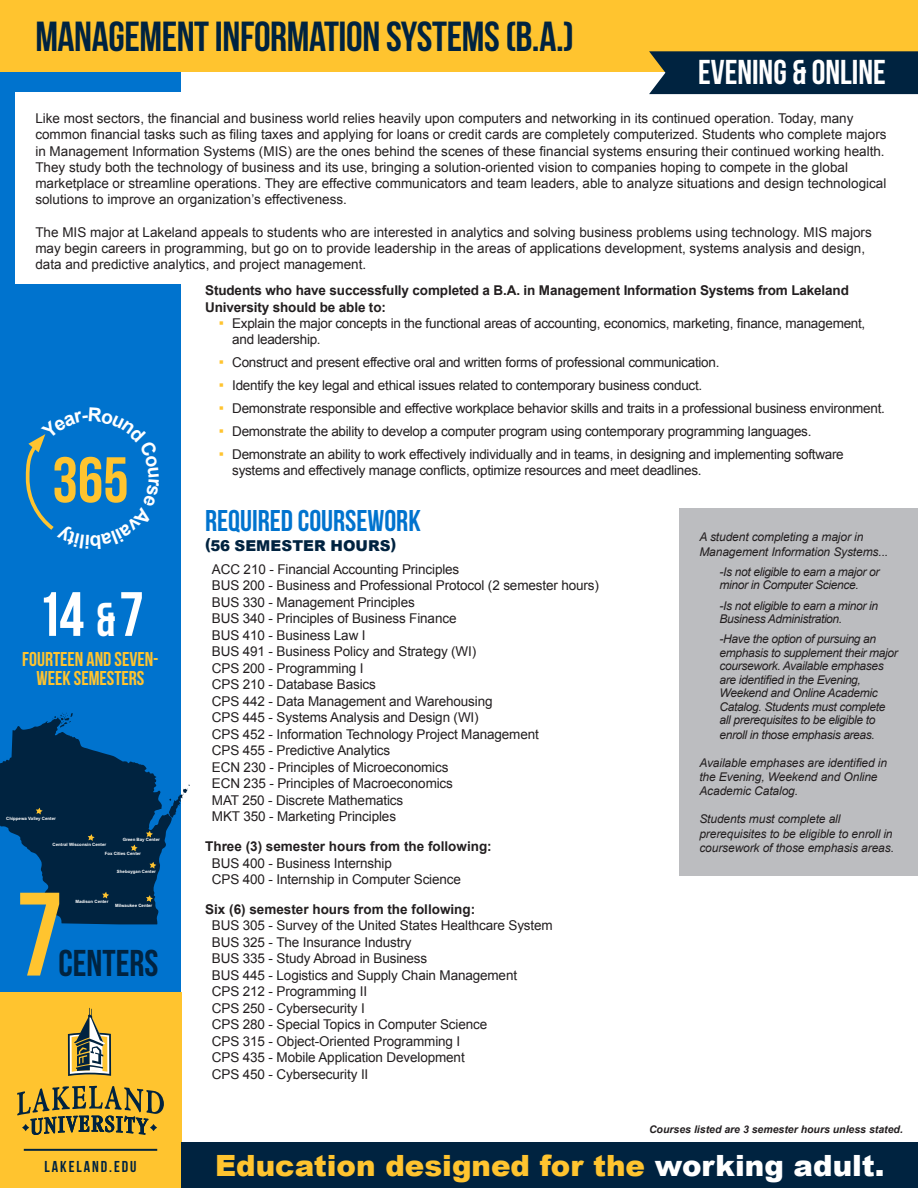
<style>
.page{position:relative;width:918px;height:1188px;background:#fff}
.page>*{position:absolute;margin:0;border:0;box-sizing:border-box;transform-origin:0 0}
.t1{font:118.35px "Bebas Neue";color:#ffc42f}
.t2{font:64.2px "Bebas Neue";color:#ffc42f}
.t3{font:62.55px "Bebas Neue";color:#fff}
.t4{font:42px "Bebas Neue";letter-spacing:-.01em;color:#002340}
.t5{font:37.35px "Bebas Neue";color:#002340}
.t6{font:34.5px "Bebas Neue";color:#fff}
.t7{font:30px "Bebas Neue";color:#0073ce}
.t8{font:900 29.25px "Arial";color:#ffc42f}
.t9{font:19.95px/18.8px "Bebas Neue";color:#ffc42f;text-align:center}
.t10{font:15.75px "Bebas Neue";letter-spacing:.125em;color:#002340}
.H2_Semester_Hours{font:900 15px "Arial";letter-spacing:.005em;color:#002340}
.Paragraph{font:13.5px/16.2px "Arial";color:#231f20}
.Class_Listing{font:13.5px "Arial";letter-spacing:-.01em;color:#231f20}
.Paragraph-2{font:13.5px/16.2px "Arial";letter-spacing:-.02em;color:#231f20}
.t11{font:700 13.5px/16.2px "Arial";letter-spacing:-.01em;color:#231f20}
.Italiic_Indent{font:italic 12px/13.6px "Arial";letter-spacing:-.03em;color:#231f20}
.Choose_Courses{font:italic 12px/14.4px "Arial";letter-spacing:-.01em;color:#231f20}
.t12{font:italic 700 10.5px "Arial";color:#231f20}
.t13{font:700 4.35px "Arial";color:#fff}
.s1{font-size:15px;color:#ffc42f}
.s2{font-size:47.55px}
.s3{color:#fff}
</style>
<div class="page">
<div style="left:0;top:71px;width:181px;height:922px;background:#0073ce"></div>
<div style="left:0;top:0;width:918px;height:72px;background:#ffc42f"></div>
<div style="left:0;top:993px;width:181px;height:195px;background:#ffc42f"></div>
<svg style="left:68px;top:1008px;width:43px;height:68px"></svg>
<svg style="left:17px;top:1086px;width:147px;height:49px"></svg>
<hr style="left:24px;top:1149px;width:133px;height:2px;background:#002340">
<svg style="left:0;top:713px;width:190px;height:211px"></svg>
<div style="left:649px;top:51px;width:269px;height:43px;background:#002340"></div>
<div style="left:181px;top:1143px;width:737px;height:45px;background:#002340"></div>
<div style="left:15px;top:93px;width:190px;height:191px;background:#fff"></div>
<div style="left:680px;top:509px;width:238px;height:367px;background:#bcbdc0"></div>
<svg style="left:25px;top:434px;width:29px;height:96px"></svg>
<p class="t4" style="left:35px;top:14px;width:540px">MANAGEMENT INFORMATION SYSTEMS (B.A.)</p>
<h3 class="t6" style="left:698px;top:53px;width:189px">EVENING &amp; ONLINE</h3>
<p class="Paragraph" style="left:35px;top:111px;width:853px">Like most sectors, the financial and business world relies heavily upon computers and networking in its continued operation. Today, many common financial tasks such as filing taxes and applying for loans or credit cards are completely computerized. Students who complete majors in Management Information Systems (MIS) are the ones behind the scenes of these financial systems ensuring their continued working health.<br>They study both the technology of business and its use, bringing a solution-oriented vision to companies hoping to compete in the global marketplace or streamline operations. They are effective communicators and team leaders, able to analyze situations and design technological solutions to improve an organization’s effectiveness.</p>
<p class="Paragraph" style="left:35px;top:224px;width:838px">The MIS major at Lakeland appeals to students who are interested in analytics and solving business problems using technology. MIS majors may begin careers in programming, but go on to provide leadership in the areas of applications development, systems analysis and design, data and predictive analytics, and project management.</p>
<h4 class="t11" style="left:205px;top:283px;width:645px">Students who have successfully completed a B.A. in Management Information Systems from Lakeland<br>University should be able to:</h4>
<p class="Paragraph-2" style="left:232px;top:315px;width:635px;text-indent:-14px"><span class="s1">▪</span> Explain the major concepts in the functional areas of accounting, economics, marketing, finance, management, and leadership.</p>
<p class="Paragraph-2" style="left:219px;top:354px;width:502px"><span class="s1">▪</span> Construct and present effective oral and written forms of professional communication.</p>
<p class="Paragraph-2" style="left:219px;top:377px;width:485px"><span class="s1">▪</span> Identify the key legal and ethical issues related to contemporary business conduct.</p>
<p class="Paragraph-2" style="left:219px;top:400px;width:668px"><span class="s1">▪</span> Demonstrate responsible and effective workplace behavior skills and traits in a professional business environment.</p>
<p class="Paragraph-2" style="left:219px;top:423px;width:594px"><span class="s1">▪</span> Demonstrate the ability to develop a computer program using contemporary programming languages.</p>
<p class="Paragraph-2" style="left:232px;top:446px;width:613px;text-indent:-14px"><span class="s1">▪</span> Demonstrate an ability to work effectively individually and in teams, in designing and implementing software systems and effectively manage conflicts, optimize resources and meet deadlines.</p>
<h2 class="t2" style="left:52px;top:445px;width:78px">365</h2>
<h3 class="t3" style="left:37px;top:580px;width:108px">14 <span class="s2">&amp;</span> 7</h3>
<h3 class="t9" style="left:22px;top:649px;width:138px">FOURTEEN AND SEVEN-<br>WEEK SEMESTERS</h3>
<p class="t13" style="left:6px;top:815px;width:51px">Chippewa Valley Center</p>
<p class="t13" style="left:53px;top:841px;width:55px">Central Wisconsin Center</p>
<p class="t13" style="left:123px;top:837px;width:39px">Green Bay Center</p>
<p class="t13" style="left:105px;top:851px;width:38px">Fox Cities Center</p>
<p class="t13" style="left:117px;top:868px;width:41px">Sheboygan Center</p>
<h1 class="t1" style="left:16px;top:870px;width:48px">7</h1>
<p class="t13" style="left:75px;top:899px;width:35px">Madison Center</p>
<p class="t13" style="left:115px;top:903px;width:39px">Milwaukee Center</p>
<h3 class="t5" style="left:58px;top:942px;width:101px">CENTERS</h3>
<p class="t10" style="left:44px;top:1158px;width:94px">LAKELAND.EDU</p>
<h2 class="t7" style="left:205px;top:504px;width:217px">REQUIRED COURSEWORK</h2>
<p class="H2_Semester_Hours" style="left:205px;top:534px;width:193px">(56 SEMESTER HOURS)</p>
<p class="Class_Listing" style="left:212px;top:560px;width:249px">ACC 210 - Financial Accounting Principles</p>
<p class="Class_Listing" style="left:212px;top:577px;width:389px">BUS 200 - Business and Professional Protocol (2 semester hours)</p>
<p class="Class_Listing" style="left:212px;top:593px;width:205px">BUS 330 - Management Principles</p>
<p class="Class_Listing" style="left:212px;top:610px;width:246px">BUS 340 - Principles of Business Finance</p>
<p class="Class_Listing" style="left:212px;top:626px;width:155px">BUS 410 - Business Law I</p>
<p class="Class_Listing" style="left:212px;top:643px;width:266px">BUS 491 - Business Policy and Strategy (WI)</p>
<p class="Class_Listing" style="left:212px;top:659px;width:153px">CPS 200 - Programming I</p>
<p class="Class_Listing" style="left:212px;top:676px;width:166px">CPS 210 - Database Basics</p>
<p class="Class_Listing" style="left:212px;top:692px;width:282px">CPS 442 - Data Management and Warehousing</p>
<p class="Class_Listing" style="left:212px;top:709px;width:268px">CPS 445 - Systems Analysis and Design (WI)</p>
<p class="Class_Listing" style="left:212px;top:725px;width:328px">CPS 452 - Information Technology Project Management</p>
<p class="Class_Listing" style="left:212px;top:742px;width:180px">CPS 455 - Predictive Analytics</p>
<p class="Class_Listing" style="left:212px;top:758px;width:238px">ECN 230 - Principles of Microeconomics</p>
<p class="Class_Listing" style="left:212px;top:775px;width:243px">ECN 235 - Principles of Macroeconomics</p>
<p class="Class_Listing" style="left:212px;top:791px;width:193px">MAT 250 - Discrete Mathematics</p>
<p class="Class_Listing" style="left:212px;top:808px;width:186px">MKT 350 - Marketing Principles</p>
<p class="t11" style="left:205px;top:838px;width:288px">Three (3) semester hours from the following:</p>
<p class="Class_Listing" style="left:212px;top:854px;width:182px">BUS 400 - Business Internship</p>
<p class="Class_Listing" style="left:212px;top:871px;width:251px">CPS 400 - Internship in Computer Science</p>
<p class="t11" style="left:205px;top:901px;width:272px">Six (6) semester hours from the following:</p>
<p class="Class_Listing" style="left:212px;top:917px;width:342px">BUS 305 - Survey of the United States Healthcare System</p>
<p class="Class_Listing" style="left:212px;top:933px;width:201px">BUS 325 - The Insurance Industry</p>
<p class="Class_Listing" style="left:212px;top:950px;width:217px">BUS 335 - Study Abroad in Business</p>
<p class="Class_Listing" style="left:212px;top:966px;width:307px">BUS 445 - Logistics and Supply Chain Management</p>
<p class="Class_Listing" style="left:212px;top:983px;width:157px">CPS 212 - Programming II</p>
<p class="Class_Listing" style="left:212px;top:999px;width:154px">CPS 250 - Cybersecurity I</p>
<p class="Class_Listing" style="left:212px;top:1016px;width:277px">CPS 280 - Special Topics in Computer Science</p>
<p class="Class_Listing" style="left:212px;top:1032px;width:250px">CPS 315 - Object-Oriented Programming I</p>
<p class="Class_Listing" style="left:212px;top:1049px;width:254px">CPS 435 - Mobile Application Development</p>
<p class="Class_Listing" style="left:212px;top:1065px;width:158px">CPS 450 - Cybersecurity II</p>
<p class="Choose_Courses" style="left:699px;top:530px;width:190px">A student completing a major in<br>Management Information Systems...</p>
<p class="Italiic_Indent" style="left:720px;top:565px;width:161px">-Is not eligible to earn a major or minor in Computer Science.</p>
<p class="Italiic_Indent" style="left:720px;top:599px;width:160px">-Is not eligible to earn a minor in<br>Business Administration.</p>
<p class="Italiic_Indent" style="left:720px;top:632px;width:180px">-Have the option of pursuing an emphasis to supplement their major coursework. Available emphases are identified in the Evening,<br>Weekend and Online Academic<br>Catalog. Students must complete all prerequisites to be eligible to enroll in those emphasis areas.</p>
<p class="Choose_Courses" style="left:699px;top:755px;width:189px">Available emphases are identified in the Evening, Weekend and Online<br>Academic Catalog.</p>
<p class="Choose_Courses" style="left:699px;top:812px;width:196px">Students must complete all prerequisites to be eligible to enroll in coursework of those emphasis areas.</p>
<p class="t12" style="left:649px;top:1122px;width:255px">Courses listed are 3 semester hours unless stated.</p>
<h3 class="t8" style="left:215px;top:1145px;width:671px">Education designed for the <span class="s3">working adult.</span></h3>
</div>
